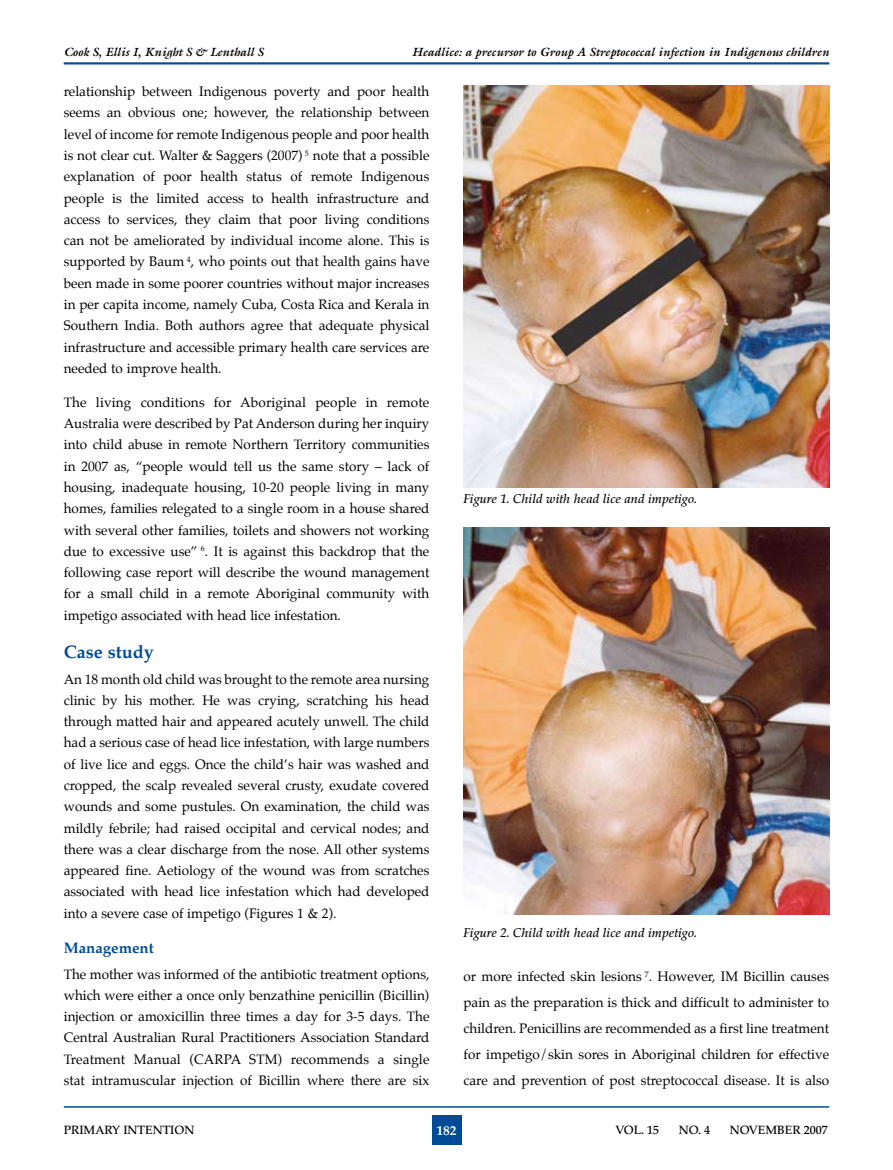
<style>
.page{position:relative;width:893px;height:1170px;background:#fff}
.page>*{position:absolute;margin:0;border:0;box-sizing:border-box;transform-origin:0 0}
.t1{font:700 18px "Palatino";color:#004b95}
.t2{font:700 15px "Palatino";color:#004b95}
.t3{font:13.5px/21.3px "Palatino";color:#000;text-align:justify}
.t4{font:700 13.5px "Palatino";color:#fff}
.t5{font:italic 500 12.75px "Palatino";color:#000}
.t6{font:italic 700 12px "Galliard";color:#000}
.t7{font:500 12px "Palatino";color:#000}
</style>
<div class="page">
<div style="left:432px;top:1114px;width:29px;height:30px;background:#004b95"></div>
<hr style="left:64px;top:1106px;width:765px;height:1px;background:#004b95">
<hr style="left:64px;top:62px;width:765px;height:2px;background:#004b95">
<img style="left:463px;top:85px;width:366px;height:402px">
<img style="left:463px;top:527px;width:366px;height:387px">
<p class="t6" style="left:64px;top:45px;width:201px">Cook S, Ellis I, Knight S &amp; Lenthall S</p>
<p class="t6" style="left:412px;top:45px;width:419px">Headlice: a precursor to Group A Streptococcal infection in Indigenous children</p>
<p class="t3" style="left:64px;top:82px;width:367px">relationship between Indigenous poverty and poor health seems an obvious one; however, the relationship between level of income for remote Indigenous people and poor health is not clear cut. Walter &amp; Saggers (2007) <sup>5</sup> note that a possible explanation of poor health status of remote Indigenous people is the limited access to health infrastructure and access to services, they claim that poor living conditions can not be ameliorated by individual income alone. This is supported by Baum <sup>4</sup>, who points out that health gains have been made in some poorer countries without major increases in per capita income, namely Cuba, Costa Rica and Kerala in Southern India. Both authors agree that adequate physical infrastructure and accessible primary health care services are needed to improve health.</p>
<p class="t3" style="left:64px;top:393px;width:367px">The living conditions for Aboriginal people in remote Australia were described by Pat Anderson during her inquiry into child abuse in remote Northern Territory communities in 2007 as, “people would tell us the same story – lack of housing, inadequate housing, 10-20 people living in many homes, families relegated to a single room in a house shared with several other families, toilets and showers not working due to excessive use” <sup>6</sup>. It is against this backdrop that the following case report will describe the wound management for a small child in a remote Aboriginal community with impetigo associated with head lice infestation.</p>
<h1 class="t1" style="left:64px;top:640px;width:91px">Case study</h1>
<p class="t3" style="left:64px;top:669px;width:367px">An 18 month old child was brought to the remote area nursing clinic by his mother. He was crying, scratching his head through matted hair and appeared acutely unwell. The child had a serious case of head lice infestation, with large numbers of live lice and eggs. Once the child’s hair was washed and cropped, the scalp revealed several crusty, exudate covered wounds and some pustules. On examination, the child was mildly febrile; had raised occipital and cervical nodes; and there was a clear discharge from the nose. All other systems appeared fine. Aetiology of the wound was from scratches associated with head lice infestation which had developed into a severe case of impetigo (Figures 1 &amp; 2).</p>
<p class="t2" style="left:64px;top:938px;width:91px">Management</p>
<p class="t3" style="left:64px;top:964px;width:367px">The mother was informed of the antibiotic treatment options, which were either a once only benzathine penicillin (Bicillin) injection or amoxicillin three times a day for 3-5 days. The Central Australian Rural Practitioners Association Standard Treatment Manual (CARPA STM) recommends a single stat intramuscular injection of Bicillin where there are six</p>
<p class="t3" style="left:463px;top:964px;width:367px;line-height:26px">or more infected skin lesions <sup>7</sup>. However, IM Bicillin causes pain as the preparation is thick and difficult to administer to children. Penicillins are recommended as a first line treatment for impetigo/skin sores in Aboriginal children for effective care and prevention of post streptococcal disease. It is also</p>
<p class="t5" style="left:463px;top:491px;width:235px">Figure 1. Child with head lice and impetigo.</p>
<p class="t5" style="left:463px;top:925px;width:235px">Figure 2. Child with head lice and impetigo.</p>
<p class="t7" style="left:64px;top:1122px;width:132px">PRIMARY INTENTION</p>
<p class="t4" style="left:436px;top:1122px;width:22px">182</p>
<p class="t7" style="left:616px;top:1122px;width:109px">VOL. 15 NO. 4 NO</p>
<p class="t7" style="left:749px;top:1122px;width:80px">VEMBER 2007</p>
</div>
